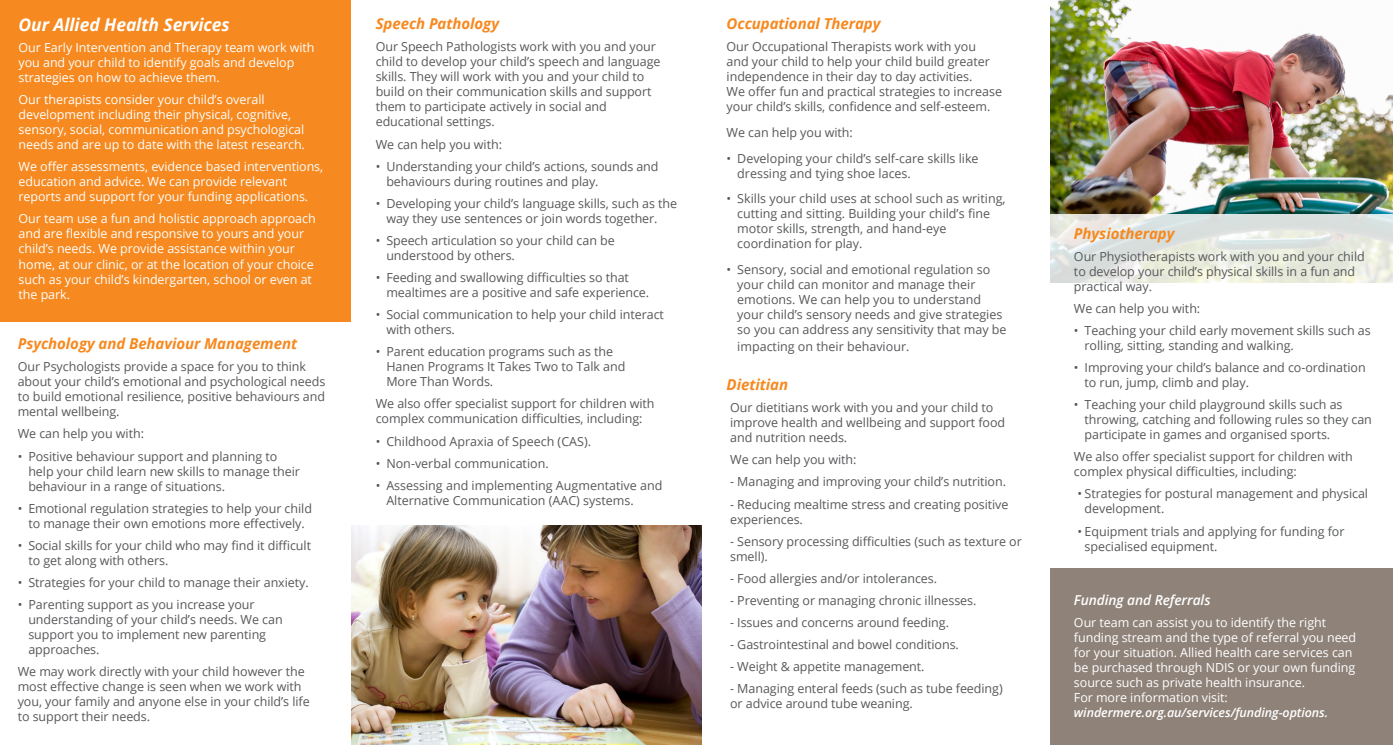
<style>
.page{position:relative;width:1393px;height:745px;background:#fff}
.page>*{position:absolute;margin:0;border:0;box-sizing:border-box;transform-origin:0 0}
.t1{font:italic 700 17.5px "Open Sans";letter-spacing:-.005em;color:#fff}
.t2{font:italic 700 15px "Open Sans";letter-spacing:-.005em;color:#f6891f}
.t3{font:italic 600 13.75px "Open Sans";letter-spacing:-.005em;color:#fff}
.t4{font:12.5px/15px "Open Sans";letter-spacing:-.005em;color:#57585a}
.t5{font:12.5px/15px "Open Sans";letter-spacing:-.005em;color:#fff}
.s1{font-weight:600;font-style:italic}
</style>
<div class="page">
<div style="left:1050px;top:568px;width:343px;height:176px;background:#8f8279"></div>
<div style="left:0;top:0;width:351px;height:322px;background:#f6891f"></div>
<img style="left:351px;top:525px;width:350px;height:219px">
<img style="left:1050px;top:0;width:343px;height:214px">
<svg style="left:1050px;top:214px;width:343px;height:69px;background:#e3e7e0"></svg>
<p class="t1" style="left:19px;top:12px;width:213px">Our Allied Health Services</p>
<p class="t5" style="left:19px;top:40px;width:297px">Our Early Intervention and Therapy team work with you and your child to identify goals and develop strategies on how to achieve them.</p>
<p class="t5" style="left:19px;top:92px;width:288px">Our therapists consider your child’s overall development including their physical, cognitive, sensory, social, communication and psychological needs and are up to date with the latest research.</p>
<p class="t5" style="left:19px;top:159px;width:306px">We offer assessments, evidence based interventions, education and advice. We can provide relevant reports and support for your funding applications.</p>
<p class="t5" style="left:19px;top:211px;width:299px">Our team use a fun and holistic approach approach and are flexible and responsive to yours and your child’s needs. We provide assistance within your home, at our clinic, or at the location of your choice such as your child’s kindergarten, school or even at the park.</p>
<h3 class="t2" style="left:18px;top:333px;width:281px">Psychology and Behaviour Management</h3>
<p class="t4" style="left:18px;top:359px;width:309px">Our Psychologists provide a space for you to think about your child’s emotional and psychological needs to build emotional resilience, positive behaviours and mental wellbeing.</p>
<p class="t4" style="left:18px;top:426px;width:128px">We can help you with:</p>
<p class="t4" style="left:28px;top:448px;width:273px;text-indent:-11px">• Positive behaviour support and planning to help your child learn new skills to manage their behaviour in a range of situations.</p>
<p class="t4" style="left:18px;top:500px;width:296px;text-align:center">• Emotional regulation strategies to help your child to manage their own emotions more effectively.</p>
<p class="t4" style="left:28px;top:537px;width:284px;text-indent:-11px">• Social skills for your child who may find it difficult to get along with others.</p>
<p class="t4" style="left:18px;top:574px;width:292px">• Strategies for your child to manage their anxiety.</p>
<p class="t4" style="left:28px;top:596px;width:256px;text-indent:-11px">• Parenting support as you increase your understanding of your child’s needs. We can support you to implement new parenting approaches.</p>
<p class="t4" style="left:18px;top:663px;width:293px">We may work directly with your child however the most effective change is seen when we work with you, your family and anyone else in your child’s life to support their needs.</p>
<h3 class="t2" style="left:376px;top:13px;width:125px">Speech Pathology</h3>
<p class="t4" style="left:376px;top:39px;width:286px">Our Speech Pathologists work with you and your child to develop your child’s speech and language skills. They will work with you and your child to build on their communication skills and support them to participate actively in social and educational settings.</p>
<p class="t4" style="left:376px;top:136px;width:128px">We can help you with:</p>
<p class="t4" style="left:386px;top:158px;width:274px;text-indent:-11px">• Understanding your child’s actions, sounds and behaviours during routines and play.</p>
<p class="t4" style="left:386px;top:195px;width:292px;text-indent:-11px">• Developing your child’s language skills, such as the way they use sentences or join words together.</p>
<p class="t4" style="left:386px;top:232px;width:230px;text-indent:-11px">• Speech articulation so your child can be understood by others.</p>
<p class="t4" style="left:386px;top:269px;width:264px;text-indent:-11px">• Feeding and swallowing difficulties so that mealtimes are a positive and safe experience.</p>
<p class="t4" style="left:386px;top:306px;width:279px;text-indent:-11px">• Social communication to help your child interact with others.</p>
<p class="t4" style="left:386px;top:344px;width:240px;text-indent:-11px">• Parent education programs such as the<br>Hanen Programs It Takes Two to Talk and<br>More Than Words.</p>
<p class="t4" style="left:376px;top:396px;width:280px">We also offer specialist support for children with complex communication difficulties, including:</p>
<p class="t4" style="left:376px;top:433px;width:217px">• Childhood Apraxia of Speech (CAS).</p>
<p class="t4" style="left:376px;top:455px;width:174px">• Non-verbal communication.</p>
<p class="t4" style="left:386px;top:477px;width:278px;text-indent:-11px">• Assessing and implementing Augmentative and<br>Alternative Communication (AAC) systems.</p>
<h3 class="t2" style="left:726px;top:13px;width:155px">Occupational Therapy</h3>
<p class="t4" style="left:726px;top:39px;width:277px">Our Occupational Therapists work with you<br>and your child to help your child build greater independence in their day to day activities.<br>We offer fun and practical strategies to increase your child’s skills, confidence and self-esteem.</p>
<p class="t4" style="left:726px;top:125px;width:128px">We can help you with:</p>
<p class="t4" style="left:737px;top:150px;width:243px;text-indent:-11px">• Developing your child’s self-care skills like dressing and tying shoe laces.</p>
<p class="t4" style="left:737px;top:191px;width:270px;text-indent:-11px">• Skills your child uses at school such as writing, cutting and sitting. Building your child’s fine motor skills, strength, and hand-eye coordination for play.</p>
<p class="t4" style="left:737px;top:261px;width:271px;text-indent:-11px">• Sensory, social and emotional regulation so your child can monitor and manage their emotions. We can help you to understand your child’s sensory needs and give strategies so you can address any sensitivity that may be</p>
<p class="t4" style="left:737px;top:338px;width:174px">impacting on their behaviour.</p>
<h3 class="t2" style="left:726px;top:374px;width:63px">Dietitian</h3>
<p class="t4" style="left:730px;top:399px;width:277px">Our dietitians work with you and your child to improve health and wellbeing and support food and nutrition needs.</p>
<p class="t4" style="left:730px;top:451px;width:128px">We can help you with:</p>
<p class="t4" style="left:730px;top:473px;width:277px">- Managing and improving your child’s nutrition.</p>
<p class="t4" style="left:730px;top:496px;width:280px">- Reducing mealtime stress and creating positive experiences.</p>
<p class="t4" style="left:730px;top:533px;width:293px">- Sensory processing difficulties (such as texture or smell).</p>
<p class="t4" style="left:730px;top:570px;width:208px">- Food allergies and/or intolerances.</p>
<p class="t4" style="left:730px;top:592px;width:248px">- Preventing or managing chronic illnesses.</p>
<p class="t4" style="left:730px;top:614px;width:220px">- Issues and concerns around feeding.</p>
<p class="t4" style="left:730px;top:636px;width:230px">- Gastrointestinal and bowel conditions.</p>
<p class="t4" style="left:730px;top:658px;width:196px">- Weight &amp; appetite management.</p>
<p class="t4" style="left:730px;top:680px;width:274px">- Managing enteral feeds (such as tube feeding) or advice around tube weaning.</p>
<h3 class="t2" style="left:1074px;top:222px;width:102px">Physiotherapy</h3>
<p class="t4" style="left:1074px;top:248px;width:292px">Our Physiotherapists work with you and your child to develop your child’s physical skills in a fun and practical way.</p>
<p class="t4" style="left:1074px;top:300px;width:128px">We can help you with:</p>
<p class="t4" style="left:1084px;top:322px;width:288px;text-indent:-11px">• Teaching your child early movement skills such as rolling, sitting, standing and walking.</p>
<p class="t4" style="left:1084px;top:359px;width:283px;text-indent:-11px">• Improving your child’s balance and co-ordination to run, jump, climb and play.</p>
<p class="t4" style="left:1084px;top:396px;width:289px;text-indent:-11px">• Teaching your child playground skills such as throwing, catching and following rules so they can participate in games and organised sports.</p>
<p class="t4" style="left:1074px;top:448px;width:280px">We also offer specialist support for children with complex physical difficulties, including:</p>
<p class="t4" style="left:1084px;top:485px;width:285px;text-indent:-7px">• Strategies for postural management and physical development.</p>
<p class="t4" style="left:1084px;top:523px;width:261px;text-indent:-7px">• Equipment trials and applying for funding for specialised equipment.</p>
<p class="t3" style="left:1074px;top:590px;width:138px">Funding and Referrals</p>
<p class="t5" style="left:1074px;top:614px;width:284px">Our team can assist you to identify the right funding stream and the type of referral you need for your situation. Allied health care services can be purchased through NDIS or your own funding source such as private health insurance.<br>For more information visit: <span class="s1">windermere.org.au/services/funding-options.</span></p>
</div>
